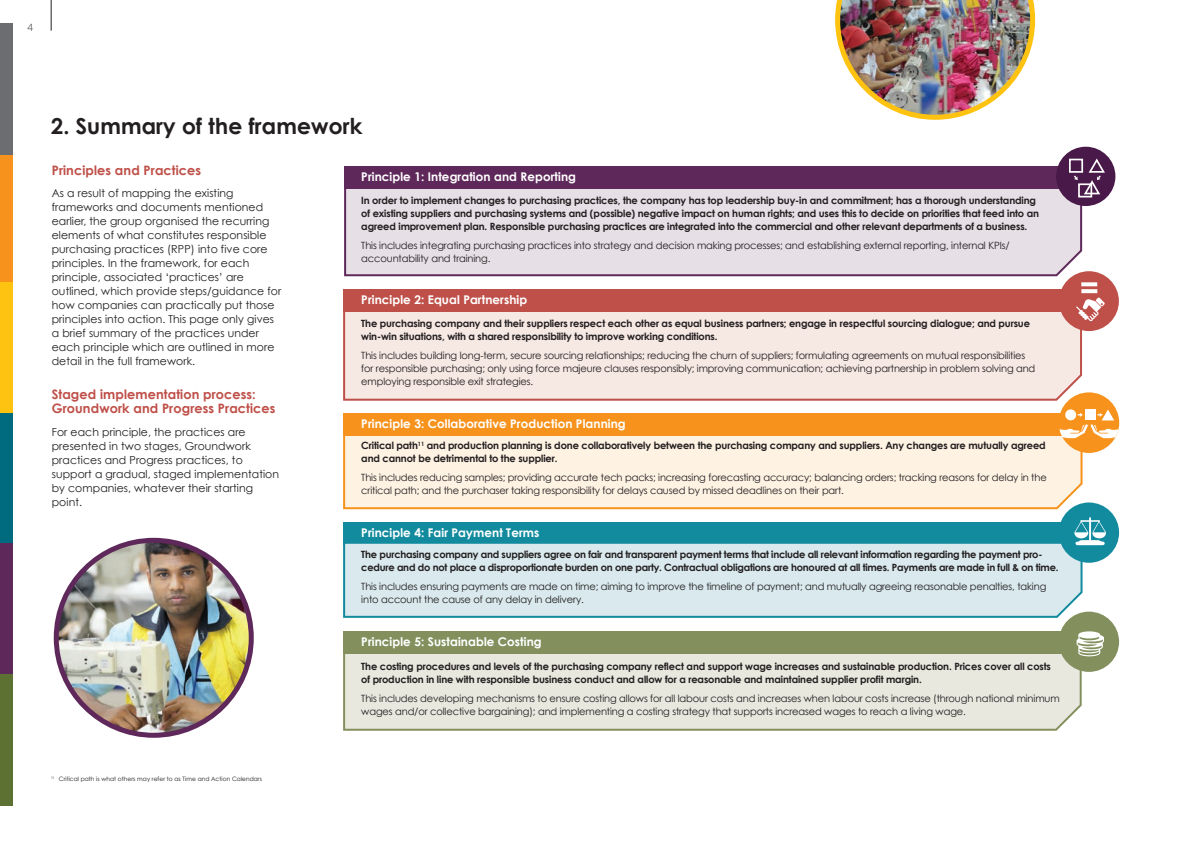
<style>
.page{position:relative;width:1191px;height:842px;background:#fff}
.page>*{position:absolute;margin:0;border:0;box-sizing:border-box;transform-origin:0 0}
.t1{font:700 22px "Century Gothic";color:#231f20}
.t2{font:700 13px/14px "Century Gothic";color:#bf5049}
.t3{font:700 12px "Century Gothic";color:#fff}
.t4{font:11px/14px "Century Gothic";color:#231f20}
.t5{font:700 10px/13px "Century Gothic";letter-spacing:-.02em;color:#231f20}
.t6{font:10px/13px "Century Gothic";letter-spacing:-.02em;color:#231f20}
.t7{font:300 10px "Open Sans";color:#231f20}
.t8{font:6px "Century Gothic";color:#231f20}
</style>
<div class="page">
<div style="left:0;top:153px;width:12px;height:131px;background:#f7931d"></div>
<div style="left:0;top:282px;width:12px;height:131px;background:#fec210"></div>
<div style="left:0;top:413px;width:12px;height:131px;background:#006a7e"></div>
<div style="left:0;top:544px;width:12px;height:131px;background:#5f285b"></div>
<div style="left:0;top:674px;width:12px;height:132px;background:#5c7132"></div>
<div style="left:0;top:23px;width:12px;height:131px;background:#6c6d70"></div>
<div style="left:343px;top:522px;width:729px;height:23px;background:#128b9e"></div>
<svg style="left:343px;top:543px;width:740px;height:76px;background:#d1e5eb"></svg>
<div style="left:344px;top:188px;width:739px;height:89px;background:#e6dfe5"></div>
<div style="left:344px;top:166px;width:737px;height:22px;background:#5f285b"></div>
<div style="left:343px;top:312px;width:740px;height:89px;background:#f6e8e3"></div>
<div style="left:343px;top:289px;width:728px;height:23px;background:#bf5049"></div>
<div style="left:343px;top:436px;width:740px;height:74px;background:#fef2e3"></div>
<div style="left:343px;top:413px;width:734px;height:23px;background:#f7931d"></div>
<div style="left:343px;top:654px;width:740px;height:77px;background:#e8e8df"></div>
<div style="left:343px;top:631px;width:726px;height:23px;background:#83905e"></div>
<div style="left:1058px;top:502px;width:61px;height:61px;background:#128b9e;border-radius:50%"></div>
<svg style="left:1074px;top:517px;width:32px;height:28px"></svg>
<div style="left:1056px;top:147px;width:59px;height:59px;background:#491949;border-radius:50%"></div>
<div style="left:1069px;top:159px;width:14px;height:14px;border:2px solid #fff"></div>
<div style="left:1078px;top:183px;width:14px;height:14px;border:2px solid #fff"></div>
<svg style="left:1072px;top:158px;width:33px;height:37px"></svg>
<div style="left:1059px;top:271px;width:59px;height:60px;background:#bf5049;border-radius:50%"></div>
<svg style="left:1076px;top:282px;width:28px;height:39px"></svg>
<div style="left:1058px;top:392px;width:61px;height:61px;background:#f7931d;border-radius:50%"></div>
<svg style="left:1058px;top:409px;width:61px;height:30px"></svg>
<div style="left:1058px;top:612px;width:61px;height:60px;background:#83905e;border-radius:50%"></div>
<svg style="left:1076px;top:631px;width:28px;height:25px"></svg>
<hr style="left:51px;top:0;width:1px;height:31px;background:#231f20">
<img style="left:56px;top:540px;width:195px;height:195px;border-radius:97px">
<div style="left:54px;top:538px;width:200px;height:200px;border:5px solid #5f285b;border-radius:50%"></div>
<img style="left:835px;top:0;width:200px;height:120px">
<p class="t7" style="left:27px;top:20px;width:7px">4</p>
<h1 class="t1" style="left:51px;top:113px;width:313px">2. Summary of the framework</h1>
<h2 class="t2" style="left:52px;top:163px;width:151px">Principles and Practices</h2>
<p class="t4" style="left:52px;top:186px;width:231px">As a result of mapping the existing frameworks and documents mentioned earlier, the group organised the recurring elements of what constitutes responsible purchasing practices (RPP) into five core principles. In the framework, for each principle, associated ‘practices’ are outlined, which provide steps/guidance for how companies can practically put those principles into action. This page only gives a brief summary of the practices under each principle which are outlined in more detail in the full framework.</p>
<h2 class="t2" style="left:52px;top:387px;width:226px">Staged implementation process:<br>Groundwork and Progress Practices</h2>
<p class="t4" style="left:52px;top:425px;width:229px">For each principle, the practices are presented in two stages, Groundwork practices and Progress practices, to support a gradual, staged implementation by companies, whatever their starting point.</p>
<p class="t8" style="left:51px;top:775px;width:213px"><sup>11</sup> Critical path is what others may refer to as Time and Action Calendars</p>
<p class="t3" style="left:361px;top:169px;width:217px">Principle 1: Integration and Reporting</p>
<p class="t5" style="left:361px;top:194px;width:679px">In order to implement changes to purchasing practices, the company has top leadership buy-in and commitment; has a thorough understanding of existing suppliers and purchasing systems and (possible) negative impact on human rights; and uses this to decide on priorities that feed into an agreed improvement plan. Responsible purchasing practices are integrated into the commercial and other relevant departments of a business.</p>
<p class="t6" style="left:361px;top:239px;width:650px">This includes integrating purchasing practices into strategy and decision making processes; and establishing external reporting, internal KPIs/ accountability and training.</p>
<p class="t3" style="left:361px;top:292px;width:168px">Principle 2: Equal Partnership</p>
<p class="t5" style="left:361px;top:316px;width:670px">The purchasing company and their suppliers respect each other as equal business partners; engage in respectful sourcing dialogue; and pursue win-win situations, with a shared responsibility to improve working conditions.</p>
<p class="t6" style="left:361px;top:348px;width:676px">This includes building long-term, secure sourcing relationships; reducing the churn of suppliers; formulating agreements on mutual responsibilities for responsible purchasing; only using force majeure clauses responsibly; improving communication; achieving partnership in problem solving and employing responsible exit strategies.</p>
<p class="t3" style="left:361px;top:416px;width:266px">Principle 3: Collaborative Production Planning</p>
<p class="t5" style="left:361px;top:439px;width:686px">Critical path<sup>11</sup> and production planning is done collaboratively between the purchasing company and suppliers. Any changes are mutually agreed and cannot be detrimental to the supplier.</p>
<p class="t6" style="left:361px;top:471px;width:687px">This includes reducing samples; providing accurate tech packs; increasing forecasting accuracy; balancing orders; tracking reasons for delay in the critical path; and the purchaser taking responsibility for delays caused by missed deadlines on their part.</p>
<p class="t3" style="left:361px;top:525px;width:180px">Principle 4: Fair Payment Terms</p>
<p class="t5" style="left:361px;top:548px;width:699px">The purchasing company and suppliers agree on fair and transparent payment terms that include all relevant information regarding the payment pro&shy;cedure and do not place a disproportionate burden on one party. Contractual obligations are honoured at all times. Payments are made in full &amp; on time.</p>
<p class="t6" style="left:361px;top:580px;width:687px">This includes ensuring payments are made on time; aiming to improve the timeline of payment; and mutually agreeing reasonable penalties, taking into account the cause of any delay in delivery.</p>
<p class="t3" style="left:361px;top:634px;width:182px">Principle 5: Sustainable Costing</p>
<p class="t5" style="left:361px;top:660px;width:691px">The costing procedures and levels of the purchasing company reflect and support wage increases and sustainable production. Prices cover all costs of production in line with responsible business conduct and allow for a reasonable and maintained supplier profit margin.</p>
<p class="t6" style="left:361px;top:691px;width:700px">This includes developing mechanisms to ensure costing allows for all labour costs and increases when labour costs increase (through national minimum wages and/or collective bargaining); and implementing a costing strategy that supports increased wages to reach a living wage.</p>
</div>
